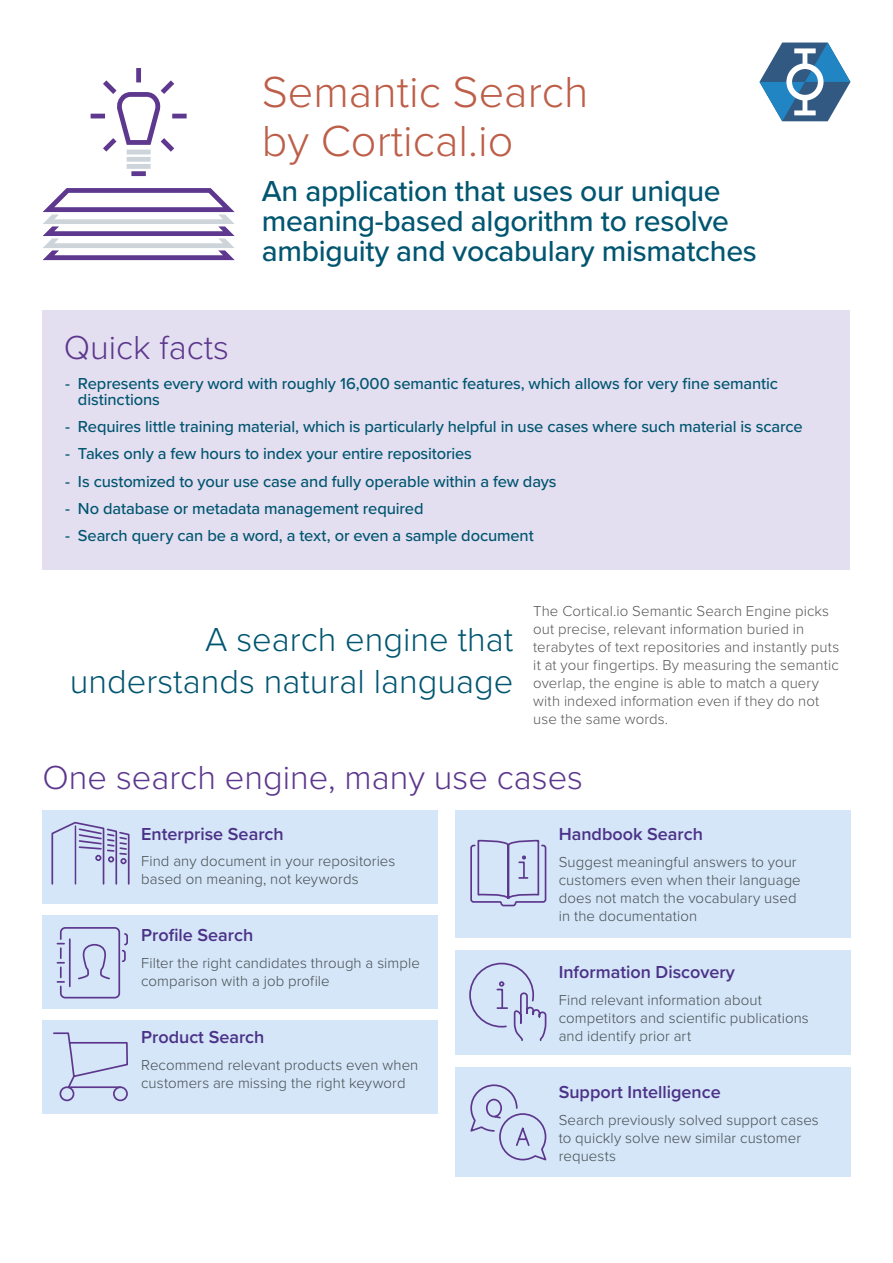
<style>
.page{position:relative;width:893px;height:1263px;background:#fff}
.page>*{position:absolute;margin:0;border:0;box-sizing:border-box;transform-origin:0 0}
.t1{font:300 45px/49.2px "Proxima Nova";color:#bd5e48}
.t2{font:300 34.5px/41.4px "Proxima Nova";color:#005570;text-align:right}
.t3{font:300 34.5px "Proxima Nova";color:#5c378d}
.t4{font:500 30px/30px "Proxima Nova";letter-spacing:-.01em;color:#005570}
.t5{font:600 18px "Proxima Nova";color:#5c378d}
.t6{font:500 16.5px/16.5px "Proxima Nova";letter-spacing:-.01em;color:#005570}
.t7{font:300 15px/18px "Proxima Nova";letter-spacing:.005em;color:#575756}
</style>
<div class="page">
<div style="left:43px;top:310px;width:807px;height:260px;background:#e4dff0"></div>
<svg style="left:43px;top:188px;width:192px;height:73px"></svg>
<svg style="left:91px;top:68px;width:96px;height:108px"></svg>
<div style="left:43px;top:810px;width:395px;height:93px;background:#d4e6f7"></div>
<div style="left:455px;top:810px;width:395px;height:128px;background:#d4e6f7"></div>
<div style="left:43px;top:915px;width:395px;height:93px;background:#d4e6f7"></div>
<div style="left:455px;top:950px;width:395px;height:105px;background:#d4e6f7"></div>
<div style="left:43px;top:1020px;width:395px;height:94px;background:#d4e6f7"></div>
<div style="left:455px;top:1067px;width:395px;height:110px;background:#d4e6f7"></div>
<svg style="left:141px;top:903px;width:282px;height:106px"></svg>
<svg style="left:56px;top:927px;width:72px;height:72px"></svg>
<svg style="left:470px;top:840px;width:77px;height:67px"></svg>
<svg style="left:469px;top:962px;width:78px;height:79px"></svg>
<svg style="left:470px;top:1084px;width:77px;height:77px"></svg>
<svg style="left:759px;top:43px;width:91px;height:78px"></svg>
<svg style="left:51px;top:821px;width:79px;height:64px"></svg>
<div style="left:120px;top:858px;width:7px;height:6px;border:2px solid #5c378d;border-radius:50%"></div>
<hr style="left:75px;top:826px;width:1px;height:58px;background:#5c378d">
<svg style="left:53px;top:1032px;width:75px;height:57px"></svg>
<div style="left:113px;top:1086px;width:15px;height:15px;border:2px solid #5c378d;border-radius:50%"></div>
<div style="left:60px;top:1086px;width:14px;height:15px;border:2px solid #5c378d;border-radius:50%"></div>
<h1 class="t1" style="left:262px;top:65px;width:328px">Semantic Search by Cortical.io</h1>
<h3 class="t4" style="left:262px;top:175px;width:497px">An application that uses our unique meaning-based algorithm to resolve ambiguity and vocabulary mismatches</h3>
<h2 class="t3" style="left:64px;top:322px;width:167px">Quick facts</h2>
<p class="t6" style="left:78px;top:374px;width:702px;text-indent:-13px">- Represents every word with roughly 16,000 semantic features, which allows for very fine semantic distinctions</p>
<p class="t6" style="left:65px;top:418px;width:739px">- Requires little training material, which is particularly helpful in use cases where such material is scarce</p>
<p class="t6" style="left:65px;top:445px;width:408px">- Takes only a few hours to index your entire repositories</p>
<p class="t6" style="left:65px;top:472px;width:493px">- Is customized to your use case and fully operable within a few days</p>
<p class="t6" style="left:65px;top:499px;width:360px">- No database or metadata management required</p>
<p class="t6" style="left:65px;top:526px;width:470px">- Search query can be a word, a text, or even a sample document</p>
<h2 class="t2" style="left:70px;top:617px;width:445px">A search engine that understands natural language</h2>
<p class="t7" style="left:533px;top:601px;width:308px">The Cortical.io Semantic Search Engine picks out precise, relevant information buried in terabytes of text repositories and instantly puts it at your fingertips. By measuring the semantic overlap, the engine is able to match a query with indexed information even if they do not use the same words.</p>
<h2 class="t3" style="left:43px;top:752px;width:542px">One search engine, many use cases</h2>
<p class="t5" style="left:141px;top:820px;width:144px">Enterprise Search</p>
<p class="t7" style="left:141px;top:851px;width:256px">Find any document in your repositories based on meaning, not keywords</p>
<p class="t5" style="left:141px;top:922px;width:114px">Profile Search</p>
<p class="t7" style="left:141px;top:953px;width:280px">Filter the right candidates through a simple comparison with a job profile</p>
<p class="t5" style="left:141px;top:1024px;width:125px">Product Search</p>
<p class="t7" style="left:141px;top:1055px;width:279px">Recommend relevant products even when customers are missing the right keyword</p>
<p class="t5" style="left:559px;top:821px;width:146px">Handbook Search</p>
<p class="t7" style="left:559px;top:852px;width:244px">Suggest meaningful answers to your customers even when their language does not match the vocabulary used in the documentation</p>
<p class="t5" style="left:559px;top:959px;width:178px">Information Discovery</p>
<p class="t7" style="left:559px;top:990px;width:252px">Find relevant information about competitors and scientific publications and identify prior art</p>
<p class="t5" style="left:559px;top:1078px;width:163px">Support Intelligence</p>
<p class="t7" style="left:559px;top:1110px;width:262px">Search previously solved support cases to quickly solve new similar customer requests</p>
</div>
